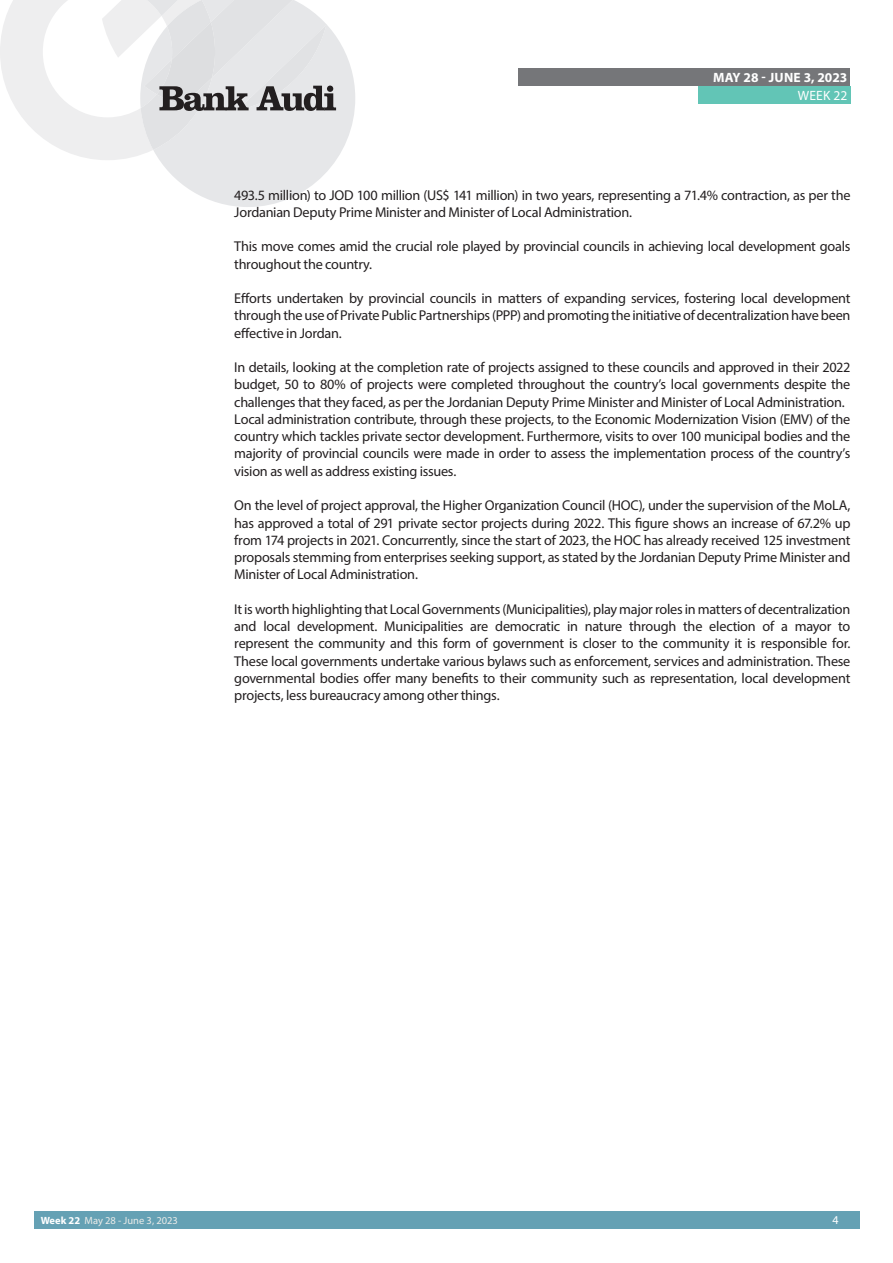
<style>
.page{position:relative;width:893px;height:1263px;background:#fff}
.page>*{position:absolute;margin:0;border:0;box-sizing:border-box;transform-origin:0 0}
.t1{font:14.25px/17.2px "Myriad Pro";letter-spacing:-.02em;color:#231f20}
.t2{font:700 13.5px "Myriad Pro";color:#fff}
.t3{font:13.5px "Myriad Pro";letter-spacing:.02em;color:#fff}
.t4{font:12px "Myriad Pro";color:#fff}
.t5{font:10.5px "Myriad Pro";color:#ecece9}
.s1{font-weight:700;color:#fff}
</style>
<div class="page">
<div style="left:35px;top:1212px;width:825px;height:17px;background:#65a1b4"></div>
<div style="left:519px;top:68px;width:331px;height:17px;background:#757679"></div>
<div style="left:698px;top:86px;width:152px;height:17px;background:#62c5b6"></div>
<svg style="left:0;top:0;width:355px;height:207px"></svg>
<p class="t2" style="left:713px;top:68px;width:136px">MAY 28 - JUNE 3, 2023</p>
<p class="t3" style="left:798px;top:87px;width:51px">WEEK 22</p>
<p class="t1" style="left:234px;top:186px;width:618px">493.5 million) to JOD 100 million (US$ 141 million) in two years, representing a 71.4% contraction, as per the<br>Jordanian Deputy Prime Minister and Minister of Local Administration.</p>
<p class="t1" style="left:234px;top:238px;width:618px">This move comes amid the crucial role played by provincial councils in achieving local development goals throughout the country.</p>
<p class="t1" style="left:234px;top:290px;width:618px;text-align:justify">Efforts undertaken by provincial councils in matters of expanding services, fostering local development through the use of Private Public Partnerships (PPP) and promoting the initiative of decentralization have been effective in Jordan.</p>
<p class="t1" style="left:234px;top:359px;width:618px">In details, looking at the completion rate of projects assigned to these councils and approved in their 2022 budget, 50 to 80% of projects were completed throughout the country’s local governments despite the challenges that they faced, as per the Jordanian Deputy Prime Minister and Minister of Local Administration.<br>Local administration contribute, through these projects, to the Economic Modernization Vision (EMV) of the country which tackles private sector development. Furthermore, visits to over 100 municipal bodies and the majority of provincial councils were made in order to assess the implementation process of the country’s vision as well as address existing issues.</p>
<p class="t1" style="left:234px;top:497px;width:618px;text-align:justify">On the level of project approval, the Higher Organization Council (HOC), under the supervision of the MoLA, has approved a total of 291 private sector projects during 2022. This figure shows an increase of 67.2% up from 174 projects in 2021. Concurrently, since the start of 2023, the HOC has already received 125 investment proposals stemming from enterprises seeking support, as stated by the Jordanian Deputy Prime Minister and Minister of Local Administration.</p>
<p class="t1" style="left:234px;top:600px;width:618px;text-align:justify">It is worth highlighting that Local Governments (Municipalities), play major roles in matters of decentralization and local development. Municipalities are democratic in nature through the election of a mayor to represent the community and this form of government is closer to the community it is responsible for.<br>These local governments undertake various bylaws such as enforcement, services and administration. These governmental bodies offer many benefits to their community such as representation, local development projects, less bureaucracy among other things.</p>
<p class="t5" style="left:41px;top:1214px;width:139px"><span class="s1">Week 22</span> May 28 - June 3, 2023</p>
<p class="t4" style="left:832px;top:1213px;width:8px">4</p>
</div>
